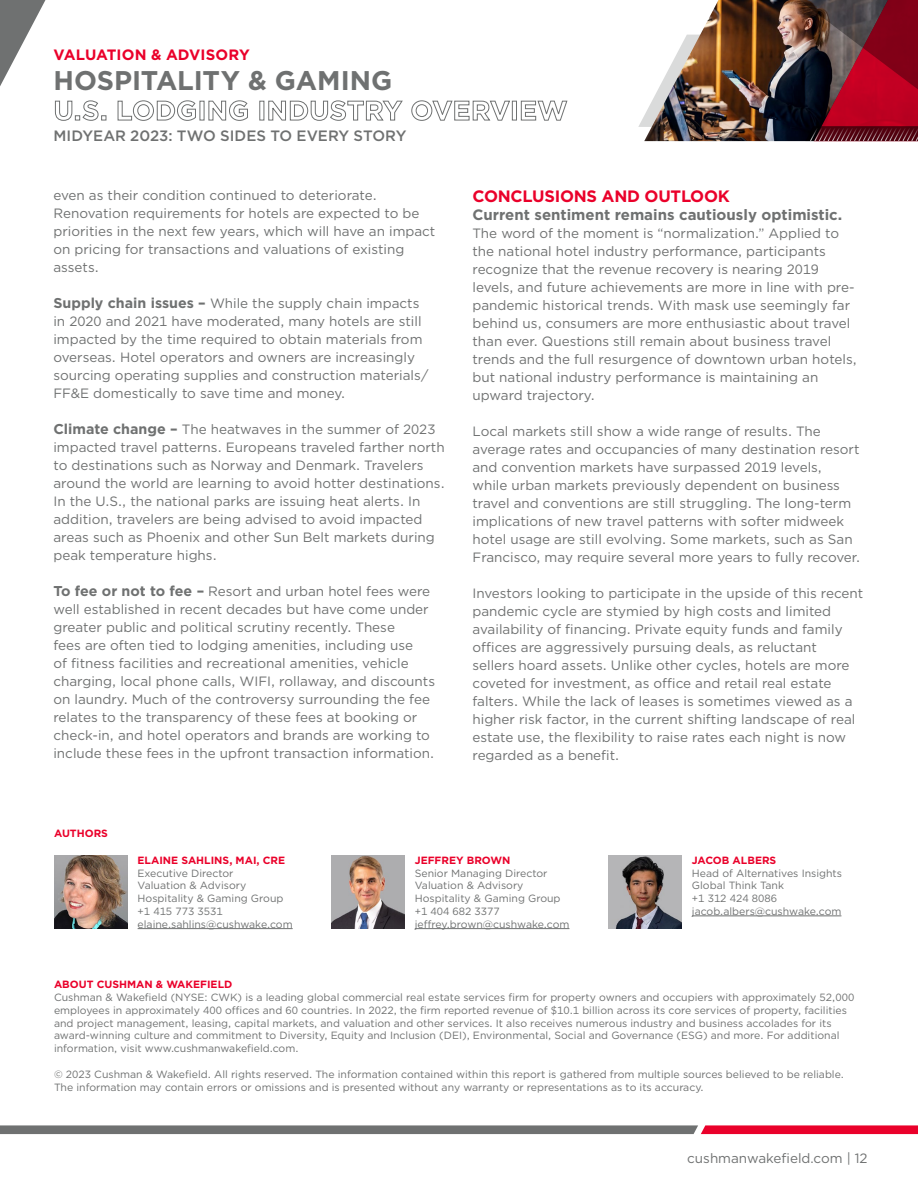
<style>
.page{position:relative;width:918px;height:1188px;background:#fff}
.page>*{position:absolute;margin:0;border:0;box-sizing:border-box;transform-origin:0 0}
.t1{font:700 27px/30px "Gotham";color:#6f7171}
.Subheader{font:700 16.5px "Gotham";letter-spacing:-.015em;color:#ea002a}
.body_copy{font:700 15px "Gotham";color:#6f7171}
.t2{font:500 15px "Gotham";letter-spacing:.005em;color:#6f7171}
.t3{font:700 15px "Gotham";letter-spacing:.005em;color:#ea002a}
.body_copy-2{font:13.5px/18px "Gotham";color:#6f7171}
.body_copy-3{font:10.5px/12.8px "Gotham";color:#6f7171}
.body_copy-4{font:700 10.5px "Gotham";color:#ea002a}
.s1{font-weight:700;font-size:14.25px}
</style>
<div class="page">
<svg style="left:0;top:1125px;width:918px;height:9px;background:#925f69"></svg>
<img style="left:638px;top:0;width:280px;height:141px">
<svg style="left:0;top:0;width:46px;height:86px"></svg>
<hr style="left:138px;top:928px;width:155px;height:1px;background:#6f7171">
<img style="left:54px;top:855px;width:73px;height:74px">
<hr style="left:415px;top:928px;width:154px;height:1px;background:#6f7171">
<img style="left:331px;top:855px;width:74px;height:74px">
<hr style="left:692px;top:916px;width:149px;height:1px;background:#6f7171">
<img style="left:608px;top:855px;width:74px;height:74px">
<p class="t3" style="left:53px;top:45px;width:198px">VALUATION &amp; ADVISORY</p>
<h1 class="t1" style="left:53px;top:65px;width:516px">HOSPITALITY &amp; GAMING<br>U.S. LODGING INDUSTRY OVERVIEW</h1>
<p class="t2" style="left:53px;top:126px;width:355px">MIDYEAR 2023: TWO SIDES TO EVERY STORY</p>
<p class="body_copy-2" style="left:53px;top:186px;width:383px">even as their condition continued to deteriorate.<br>Renovation requirements for hotels are expected to be priorities in the next few years, which will have an impact on pricing for transactions and valuations of existing assets.</p>
<p class="body_copy-2" style="left:53px;top:294px;width:377px"><span class="s1">Supply chain issues –</span> While the supply chain impacts in 2020 and 2021 have moderated, many hotels are still impacted by the time required to obtain materials from overseas. Hotel operators and owners are increasingly sourcing operating supplies and construction materials/ FF&amp;E domestically to save time and money.</p>
<p class="body_copy-2" style="left:53px;top:420px;width:393px"><span class="s1">Climate change –</span> The heatwaves in the summer of 2023 impacted travel patterns. Europeans traveled farther north to destinations such as Norway and Denmark. Travelers around the world are learning to avoid hotter destinations.<br>In the U.S., the national parks are issuing heat alerts. In addition, travelers are being advised to avoid impacted areas such as Phoenix and other Sun Belt markets during peak temperature highs.</p>
<p class="body_copy-2" style="left:53px;top:582px;width:383px"><span class="s1">To fee or not to fee –</span> Resort and urban hotel fees were well established in recent decades but have come under greater public and political scrutiny recently. These<br>fees are often tied to lodging amenities, including use<br>of fitness facilities and recreational amenities, vehicle charging, local phone calls, WIFI, rollaway, and discounts on laundry. Much of the controversy surrounding the fee relates to the transparency of these fees at booking or check-in, and hotel operators and brands are working to include these fees in the upfront transaction information.</p>
<p class="body_copy-4" style="left:54px;top:826px;width:55px">AUTHORS</p>
<p class="Subheader" style="left:472px;top:185px;width:259px">CONCLUSIONS AND OUTLOOK</p>
<p class="body_copy" style="left:472px;top:205px;width:371px">Current sentiment remains cautiously optimistic.</p>
<p class="body_copy-2" style="left:472px;top:224px;width:386px">The word of the moment is “normalization.” Applied to the national hotel industry performance, participants recognize that the revenue recovery is nearing 2019 levels, and future achievements are more in line with pre&shy;pandemic historical trends. With mask use seemingly far behind us, consumers are more enthusiastic about travel than ever. Questions still remain about business travel trends and the full resurgence of downtown urban hotels, but national industry performance is maintaining an upward trajectory.</p>
<p class="body_copy-2" style="left:472px;top:422px;width:389px">Local markets still show a wide range of results. The average rates and occupancies of many destination resort and convention markets have surpassed 2019 levels, while urban markets previously dependent on business travel and conventions are still struggling. The long-term implications of new travel patterns with softer midweek hotel usage are still evolving. Some markets, such as San Francisco, may require several more years to fully recover.</p>
<p class="body_copy-2" style="left:472px;top:584px;width:392px">Investors looking to participate in the upside of this recent pandemic cycle are stymied by high costs and limited availability of financing. Private equity funds and family offices are aggressively pursuing deals, as reluctant<br>sellers hoard assets. Unlike other cycles, hotels are more coveted for investment, as office and retail real estate falters. While the lack of leases is sometimes viewed as a higher risk factor, in the current shifting landscape of real estate use, the flexibility to raise rates each night is now regarded as a benefit.</p>
<p class="body_copy-4" style="left:138px;top:853px;width:149px">ELAINE SAHLINS, MAI, CRE</p>
<p class="body_copy-3" style="left:138px;top:866px;width:97px">Executive Director</p>
<p class="body_copy-3" style="left:138px;top:879px;width:110px">Valuation &amp; Advisory</p>
<p class="body_copy-3" style="left:138px;top:892px;width:147px">Hospitality &amp; Gaming Group</p>
<p class="body_copy-3" style="left:138px;top:905px;width:87px">+1 415 773 3531</p>
<p class="body_copy-3" style="left:138px;top:917px;width:157px">elaine.sahlins@cushwake.com</p>
<p class="body_copy-4" style="left:415px;top:853px;width:97px">JEFFREY BROWN</p>
<p class="body_copy-3" style="left:415px;top:866px;width:134px">Senior Managing Director</p>
<p class="body_copy-3" style="left:415px;top:879px;width:110px">Valuation &amp; Advisory</p>
<p class="body_copy-3" style="left:415px;top:892px;width:147px">Hospitality &amp; Gaming Group</p>
<p class="body_copy-3" style="left:415px;top:905px;width:87px">+1 404 682 3377</p>
<p class="body_copy-3" style="left:415px;top:917px;width:156px">jeffrey.brown@cushwake.com</p>
<p class="body_copy-4" style="left:692px;top:853px;width:86px">JACOB ALBERS</p>
<p class="body_copy-3" style="left:692px;top:866px;width:152px">Head of Alternatives Insights</p>
<p class="body_copy-3" style="left:692px;top:879px;width:94px">Global Think Tank</p>
<p class="body_copy-3" style="left:692px;top:892px;width:87px">+1 312 424 8086</p>
<p class="body_copy-3" style="left:692px;top:905px;width:151px">jacob.albers@cushwake.com</p>
<p class="body_copy-4" style="left:54px;top:978px;width:180px">ABOUT CUSHMAN &amp; WAKEFIELD</p>
<p class="body_copy-3" style="left:54px;top:991px;width:802px">Cushman &amp; Wakefield (NYSE: CWK) is a leading global commercial real estate services firm for property owners and occupiers with approximately 52,000 employees in approximately 400 offices and 60 countries. In 2022, the firm reported revenue of $10.1 billion across its core services of property, facilities and project management, leasing, capital markets, and valuation and other services. It also receives numerous industry and business accolades for its award-winning culture and commitment to Diversity, Equity and Inclusion (DEI), Environmental, Social and Governance (ESG) and more. For additional information, visit www.cushmanwakefield.com.</p>
<p class="body_copy-3" style="left:54px;top:1068px;width:792px">© 2023 Cushman &amp; Wakefield. All rights reserved. The information contained within this report is gathered from multiple sources believed to be reliable.<br>The information may contain errors or omissions and is presented without any warranty or representations as to its accuracy.</p>
<p class="body_copy-2" style="left:687px;top:1149px;width:182px">cushmanwakefield.com | 12</p>
</div>
